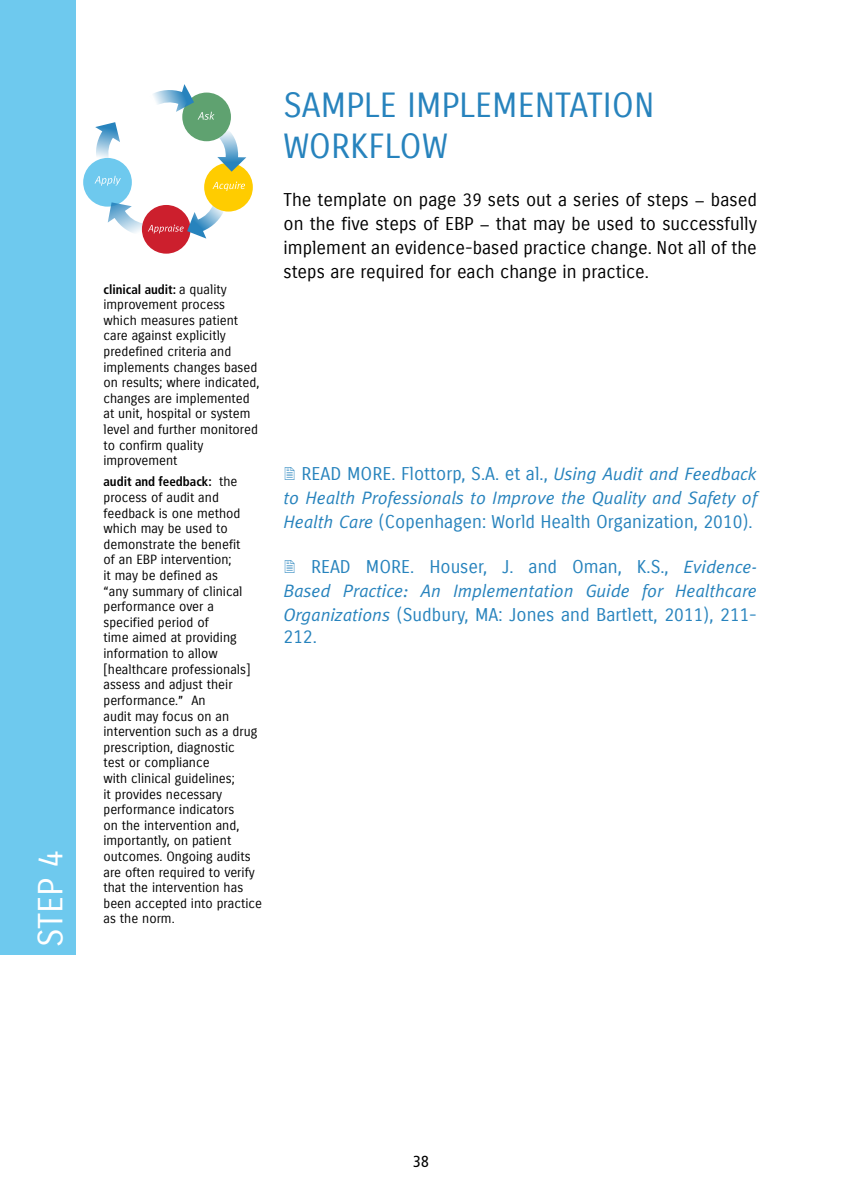
<style>
.page{position:relative;width:842px;height:1191px;background:#fff}
.page>*{position:absolute;margin:0;border:0;box-sizing:border-box;transform-origin:0 0}
.t1{font:34px/40.8px "Carrois Gothic";color:#2783bd}
.t2{font:34px "Carrois Gothic";color:#fff}
.t3{font:18px/21.6px "Carrois Gothic";color:#2783bd}
.t4{font:18px/24px "Carrois Gothic";color:#000;text-align:justify}
.t5{font:italic 18px "Meta";color:#2783bd}
.t6{font:condensed 16px "Frutiger";color:#000}
.t7{font:13px/15.6px "Carrois Gothic";color:#000}
.t8{font:700 condensed 13px "Frutiger";color:#000}
.s1{font-family:"Carrois Gothic";font-weight:400;font-stretch:normal}
.s2{font-family:"Meta";font-style:italic}
</style>
<div class="page">
<div style="left:0;top:0;width:76px;height:954px;background:#6ec9ee"></div>
<div style="left:182px;top:93px;width:49px;height:48px;background:#5fa270;border-radius:50%"></div>
<svg style="left:94px;top:122px;width:26px;height:40px"></svg>
<div style="left:83px;top:158px;width:49px;height:49px;background:#6ec9ee;border-radius:50%"></div>
<div style="left:142px;top:205px;width:49px;height:49px;background:#cc1f2d;border-radius:50%"></div>
<div style="left:204px;top:163px;width:49px;height:48px;background:#fc0;border-radius:50%"></div>
<svg style="left:217px;top:128px;width:29px;height:44px"></svg>
<svg style="left:153px;top:84px;width:61px;height:36px"></svg>
<svg style="left:212px;top:182px;width:33px;height:9px"></svg>
<svg style="left:108px;top:201px;width:118px;height:37px"></svg>
<svg style="left:95px;top:176px;width:26px;height:10px"></svg>
<h1 class="t2" style="left:31px;top:947px;width:99px;rotate:-90deg">Step 4</h1>
<p class="t8" style="left:103px;top:281px;width:125px">clinical audit: <span class="s1">a quality</span></p>
<p class="t7" style="left:103px;top:297px;width:157px">improvement process which measures patient care against explicitly predefined criteria and implements changes based on results; where indicated, changes are implemented at unit, hospital or system level and further monitored to confirm quality improvement</p>
<p class="t8" style="left:103px;top:474px;width:136px">audit and feedback: <span class="s1">the</span></p>
<p class="t7" style="left:103px;top:490px;width:160px">process of audit and feedback is one method which may be used to demonstrate the benefit<br>of an EBP intervention;<br>it may be defined as<br>“any summary of clinical performance over a specified period of<br>time aimed at providing information to allow [healthcare professionals] assess and adjust their performance.” An<br>audit may focus on an intervention such as a drug prescription, diagnostic<br>test or compliance<br>with clinical guidelines;<br>it provides necessary performance indicators<br>on the intervention and, importantly, on patient outcomes. Ongoing audits are often required to verify that the intervention has been accepted into practice as the norm.</p>
<h1 class="t1" style="left:283px;top:85px;width:373px">sample impleme ntation workflow</h1>
<h2 class="t4" style="left:283px;top:188px;width:475px">The template on page 39 sets out a series of steps based on the five steps of EBP that may be used to successfully implement an evidence-based practice change. N ot all of the steps are required for each change in practice.</h2>
<h2 class="t3" style="left:302px;top:463px;width:457px">Read More. Flottorp, S.A. et al., <span class="s2">Using Audit and Feedback</span></h2>
<h2 class="t5" style="left:283px;top:487px;width:475px">to Health Professionals to Improve the Quality and Safety of</h2>
<h2 class="t3" style="left:283px;top:511px;width:471px"><span class="s2">Health Care</span> (Copenhagen: World Health Organization, 2010).</h2>
<h2 class="t3" style="left:311px;top:556px;width:447px">Read More. Houser, J. and Oman, K.S., <span class="s2">Evidence-</span></h2>
<h2 class="t5" style="left:283px;top:580px;width:475px">Based Practice: An Implementation Guide for Healthcare</h2>
<h2 class="t3" style="left:283px;top:604px;width:475px"><span class="s2">Organizations</span> (Sudbury, MA: Jones and Bartlett, 2011), 211-<br>212.</h2>
<p class="t6" style="left:413px;top:1151px;width:17px">38</p>
</div>
